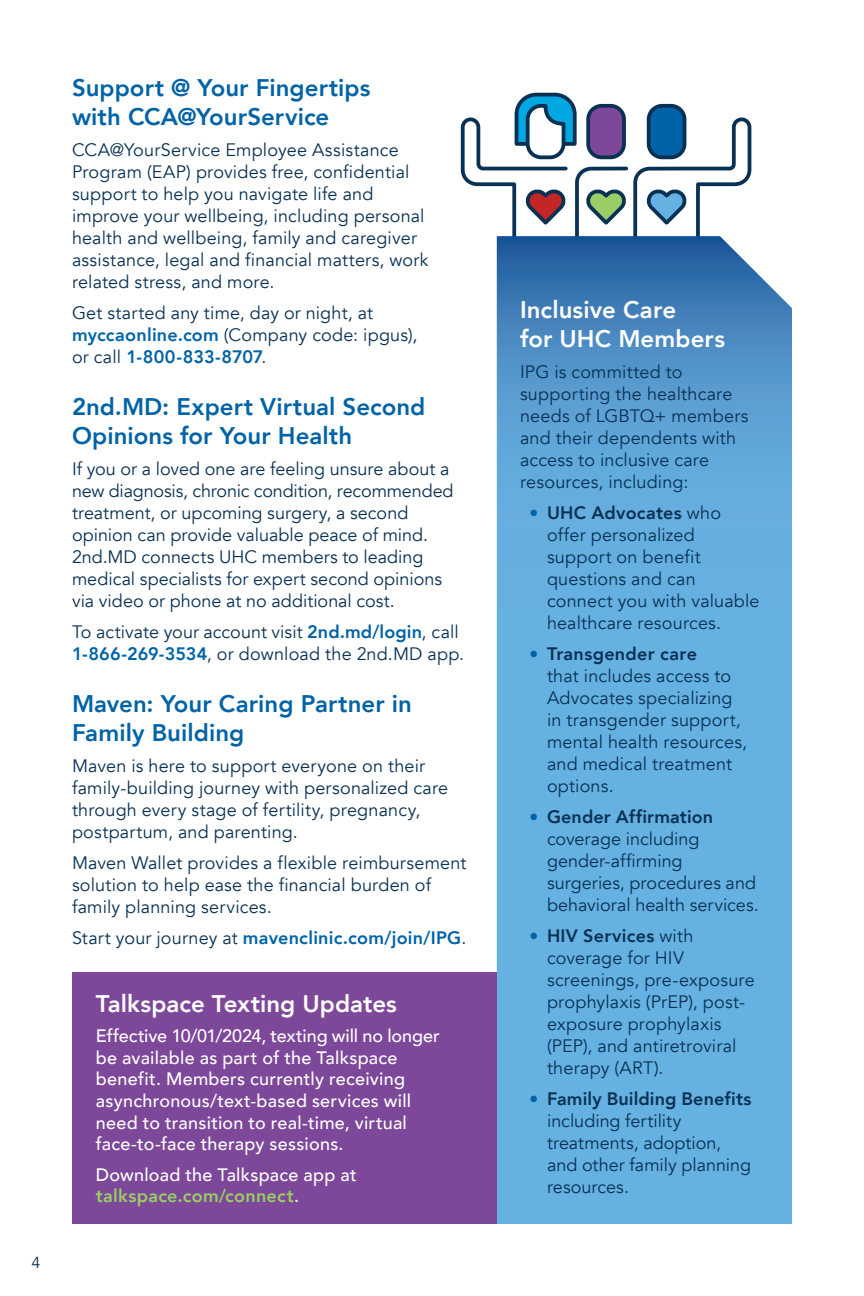
<style>
.page{position:relative;width:864px;height:1296px;background:#fff}
.page>*{position:absolute;margin:0;border:0;box-sizing:border-box;transform-origin:0 0}
.t1{font:800 24px/28.8px "Avenir";letter-spacing:.005em;color:#0163a7}
.t2{font:800 24px/28.8px "Avenir";letter-spacing:.005em;color:#fff}
.t3{font:18px/22px "Avenir";letter-spacing:.01em;color:#093153}
.t4{font:500 18px/21.6px "Avenir";letter-spacing:.015em;color:#fff}
.t5{font:800 18px "Avenir";letter-spacing:.005em;color:#093153}
.t6{font:800 18px "Avenir";letter-spacing:.015em;color:#0163a7}
.t7{font:16px "Avenir";color:#093153}
.s1{font-weight:800;color:#0163a7}
.s2{font-weight:400;color:#093153}
.s3{font-weight:800;color:#99cd65}
.s4{font-weight:800}
</style>
<div class="page">
<svg style="left:460px;top:92px;width:292px;height:157px"></svg>
<svg style="left:497px;top:236px;width:295px;height:988px;background:#60a8da"></svg>
<div style="left:72px;top:972px;width:425px;height:252px;background:#7d489a"></div>
<svg style="left:531px;top:510px;width:6px;height:6px"></svg>
<svg style="left:531px;top:651px;width:6px;height:6px"></svg>
<svg style="left:531px;top:814px;width:6px;height:6px"></svg>
<svg style="left:531px;top:933px;width:6px;height:6px"></svg>
<svg style="left:531px;top:1096px;width:6px;height:6px"></svg>
<p class="t7" style="left:32px;top:1253px;width:10px">4</p>
<h1 class="t1" style="left:72px;top:73px;width:300px">Support @ Your Fingertips with CCA@YourService</h1>
<p class="t3" style="left:72px;top:139px;width:358px">CCA@YourService Employee Assistance Program (EAP) provides free, confidential support to help you navigate life and improve your wellbeing, including personal health and wellbeing, family and caregiver assistance, legal and financial matters, work related stress, and more.</p>
<p class="t3" style="left:72px;top:302px;width:347px">Get started any time, day or night, at <span class="s1">myccaonline.com</span> (Company code: ipgus), or call <span class="s1">1-800-833-8707</span>.</p>
<h1 class="t1" style="left:72px;top:392px;width:355px">2nd.MD: Expert Virtual Second<br>Opinions for Your Health</h1>
<p class="t3" style="left:72px;top:458px;width:383px">If you or a loved one are feeling unsure about a new diagnosis, chronic condition, recommended treatment, or upcoming surgery, a second opinion can provide valuable peace of mind.<br>2nd.MD connects UHC members to leading medical specialists for expert second opinions via video or phone at no additional cost.</p>
<p class="t3" style="left:72px;top:621px;width:394px">To activate your account visit <span class="s1">2nd.md/login</span>, call<br><span class="s1">1-866-269-3534</span>, or download the 2nd.MD app.</p>
<h1 class="t1" style="left:72px;top:689px;width:342px">Maven: Your Caring Partner in<br>Family Building</h1>
<p class="t3" style="left:72px;top:755px;width:378px">Maven is here to support everyone on their family-building journey with personalized care through every stage of fertility, pregnancy, postpartum, and parenting.</p>
<p class="t3" style="left:72px;top:852px;width:396px">Maven Wallet provides a flexible reimbursement solution to help ease the financial burden of family planning services.</p>
<p class="t6" style="left:72px;top:924px;width:396px"><span class="s2">Start your journey at</span> mavenclinic.com/join/IPG<span class="s2">.</span></p>
<h1 class="t2" style="left:96px;top:989px;width:303px">Talkspace Texting Updates</h1>
<p class="t4" style="left:96px;top:1024px;width:345px">Effective 10/01/2024, texting will no longer be available as part of the Talkspace benefit. Members currently receiving asynchronous/text-based services will need to transition to real-time, virtual face-to-face therapy sessions.</p>
<p class="t4" style="left:96px;top:1163px;width:263px">Download the Talkspace app at <span class="s3">talkspace.com/connect</span>.</p>
<h1 class="t2" style="left:520px;top:296px;width:207px">Inclusive Care<br>for UHC Members</h1>
<p class="t3" style="left:520px;top:361px;width:230px">IPG is committed to supporting the healthcare needs of LGBTQ+ members and their dependents with access to inclusive care resources, including:</p>
<p class="t3" style="left:547px;top:502px;width:214px"><span class="s4">UHC Advocates</span> who offer personalized support on benefit questions and can connect you with valuable healthcare resources.</p>
<p class="t5" style="left:547px;top:640px;width:152px">Transgender care</p>
<p class="t3" style="left:547px;top:665px;width:202px">that includes access to<br>Advocates specializing in transgender support, mental health resources, and medical treatment options.</p>
<p class="t5" style="left:547px;top:803px;width:168px">Gender Affirmation</p>
<p class="t3" style="left:547px;top:828px;width:213px">coverage including gender-affirming surgeries, procedures and behavioral health services.</p>
<p class="t3" style="left:547px;top:925px;width:209px"><span class="s4">HIV Services</span> with coverage for HIV screenings, pre-exposure prophylaxis (PrEP), post&shy;exposure prophylaxis (PEP), and antiretroviral therapy (ART).</p>
<p class="t5" style="left:547px;top:1085px;width:206px">Family Building Benefits</p>
<p class="t3" style="left:547px;top:1110px;width:206px">including fertility treatments, adoption, and other family planning resources.</p>
</div>
